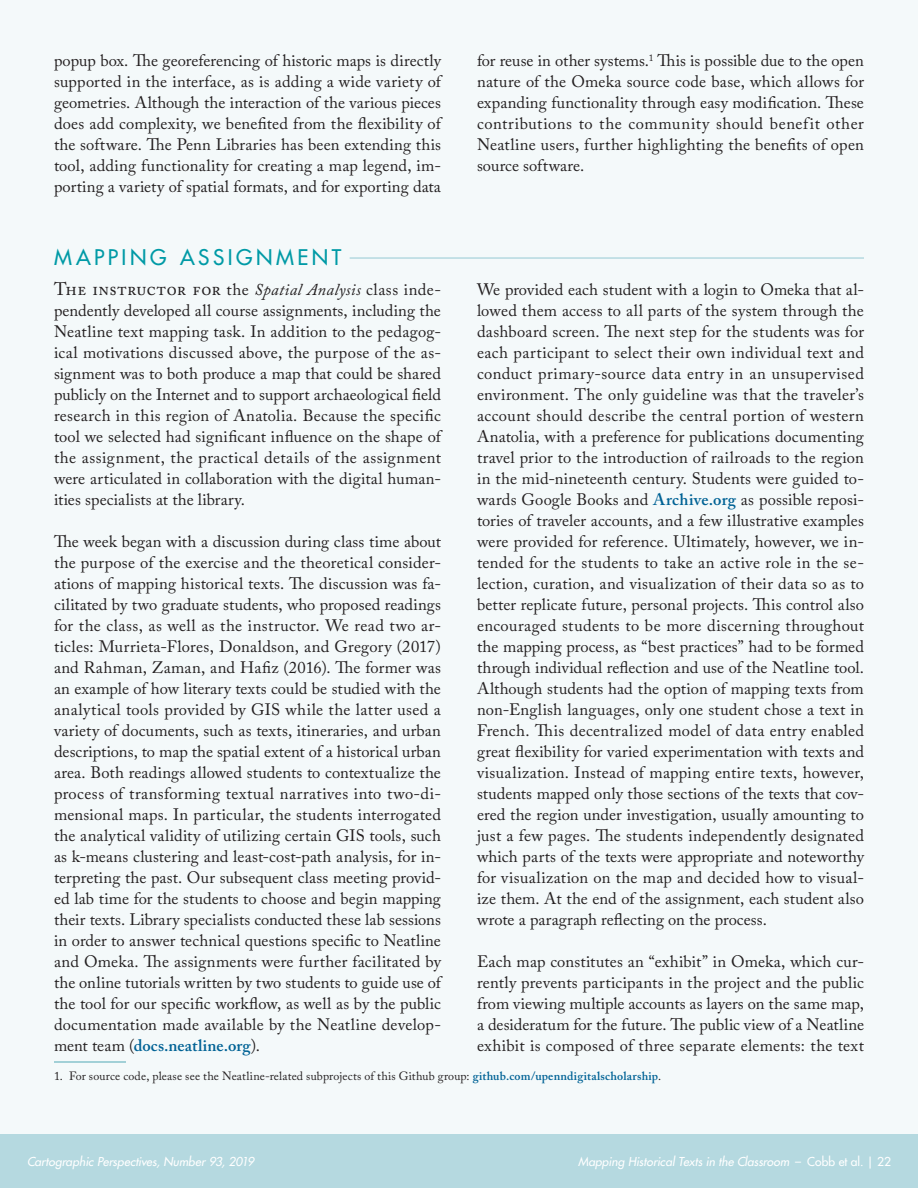
<style>
.page{position:relative;width:918px;height:1188px;background:#fff}
.page>*{position:absolute;margin:0;border:0;box-sizing:border-box;transform-origin:0 0}
.Greater_Header{font:500 21px "Futura Std";letter-spacing:.165em;color:#009aa6}
.Main_Body_Text{font:18px "Adobe Caslon Pro";letter-spacing:.015em;color:#231f20}
.Main_Body_Text-2{font:16.5px/21px "Adobe Caslon Pro";letter-spacing:.01em;color:#231f20;text-align:justify}
.Footnotes{font:12px "Adobe Caslon Pro";letter-spacing:.005em;color:#231f20}
.t1{font:italic 500 12px "Futura Std";color:#fff}
.s1{font-size:16.5px}
.s2{font-style:italic;font-size:16.5px}
.s3{font-weight:600;color:#006295}
.s4{font-style:normal}
</style>
<div class="page">
<div style="left:0;top:1134px;width:918px;height:54px;background:#b5d9e0"></div>
<div style="left:0;top:0;width:918px;height:1134px;background:#f4f9fa"></div>
<hr style="left:54px;top:1061px;width:72px;height:2px;background:#87c3cc">
<hr style="left:54px;top:257px;width:810px;height:2px;background:#b5d9e0">
<hr style="left:54px;top:257px;width:296px;height:3px;background:#f4f9fa">
<p class="Main_Body_Text-2" style="left:54px;top:50px;width:391px;text-align:left">popup box. The georeferencing of historic maps is directly supported in the interface, as is adding a wide variety of geometries. Although the interaction of the various pieces does add complexity, we benefited from the flexibility of the software. The Penn Libraries has been extending this tool, adding functionality for creating a map legend, im&shy;porting a variety of spatial formats, and for exporting data</p>
<p class="Greater_Header" style="left:54px;top:244px;width:289px">MAPPING ASSIGNMENT</p>
<p class="Main_Body_Text" style="left:54px;top:278px;width:389px">The instructor for <span class="s1">the</span> <span class="s2">Spatial Analysis</span> <span class="s1">class inde-</span></p>
<p class="Main_Body_Text-2" style="left:54px;top:300px;width:390px">pendently developed all course assignments, including the Neatline text mapping task. In addition to the pedagog&shy;ical motivations discussed above, the purpose of the as&shy;signment was to both produce a map that could be shared publicly on the Internet and to support archaeological field research in this region of Anatolia. Because the specific tool we selected had significant influence on the shape of the assignment, the practical details of the assignment were articulated in collaboration with the digital human&shy;ities specialists at the library.</p>
<p class="Main_Body_Text-2" style="left:54px;top:531px;width:390px;text-align:left">The week began with a discussion during class time about the purpose of the exercise and the theoretical consider&shy;ations of mapping historical texts. The discussion was fa&shy;cilitated by two graduate students, who proposed readings for the class, as well as the instructor. We read two ar&shy;ticles: Murrieta-Flores, Donaldson, and Gregory (2017) and Rahman, Zaman, and Hafiz (2016). The former was an example of how literary texts could be studied with the analytical tools provided by GIS while the latter used a variety of documents, such as texts, itineraries, and urban descriptions, to map the spatial extent of a historical urban area. Both readings allowed students to contextualize the process of transforming textual narratives into two-di&shy;mensional maps. In particular, the students interrogated the analytical validity of utilizing certain GIS tools, such as k-means clustering and least-cost-path analysis, for in&shy;terpreting the past. Our subsequent class meeting provid&shy;ed lab time for the students to choose and begin mapping their texts. Library specialists conducted these lab sessions in order to answer technical questions specific to Neatline and Omeka. The assignments were further facilitated by the online tutorials written by two students to guide use of the tool for our specific workflow, as well as by the public documentation made available by the Neatline develop&shy;ment team (<span class="s3">docs.neatline.org</span>).</p>
<p class="Main_Body_Text-2" style="left:477px;top:50px;width:389px">for reuse in other systems.<sup>1</sup> This is possible due to the open nature of the Omeka source code base, which allows for expanding functionality through easy modification. These contributions to the community should benefit other Neatline users, further highlighting the benefits of open source software.</p>
<p class="Main_Body_Text-2" style="left:477px;top:279px;width:389px">We provided each student with a login to Omeka that al&shy;lowed them access to all parts of the system through the dashboard screen. The next step for the students was for each participant to select their own individual text and conduct primary-source data entry in an unsupervised environment. The only guideline was that the traveler’s account should describe the central portion of western Anatolia, with a preference for publications documenting travel prior to the introduction of railroads to the region in the mid-nineteenth century. Students were guided to&shy;wards Google Books and <span class="s3">Archive.org</span> as possible reposi&shy;tories of traveler accounts, and a few illustrative examples were provided for reference. Ultimately, however, we in&shy;tended for the students to take an active role in the se&shy;lection, curation, and visualization of their data so as to better replicate future, personal projects. This control also encouraged students to be more discerning throughout the mapping process, as “best practices” had to be formed through individual reflection and use of the Neatline tool.<br>Although students had the option of mapping texts from non-English languages, only one student chose a text in French. This decentralized model of data entry enabled great flexibility for varied experimentation with texts and visualization. Instead of mapping entire texts, however, students mapped only those sections of the texts that cov&shy;ered the region under investigation, usually amounting to just a few pages. The students independently designated which parts of the texts were appropriate and noteworthy for visualization on the map and decided how to visual&shy;ize them. At the end of the assignment, each student also wrote a paragraph reflecting on the process.</p>
<p class="Main_Body_Text-2" style="left:477px;top:951px;width:389px">Each map constitutes an “exhibit” in Omeka, which cur&shy;rently prevents participants in the project and the public from viewing multiple accounts as layers on the same map, a desideratum for the future. The public view of a Neatline exhibit is composed of three separate elements: the text</p>
<p class="Footnotes" style="left:54px;top:1069px;width:609px">1. For source code, please see the Neatline-related subprojects of this Github group: <span class="s3">github.com/upenndigitalscholarship</span>.</p>
<p class="t1" style="left:27px;top:1154px;width:229px">Cartographic Perspectives, Number 93, 2019</p>
<p class="t1" style="left:578px;top:1154px;width:315px">Mapping Historical Texts in the Classroom <span class="s4">– Cobb et al. | 22</span></p>
</div>
